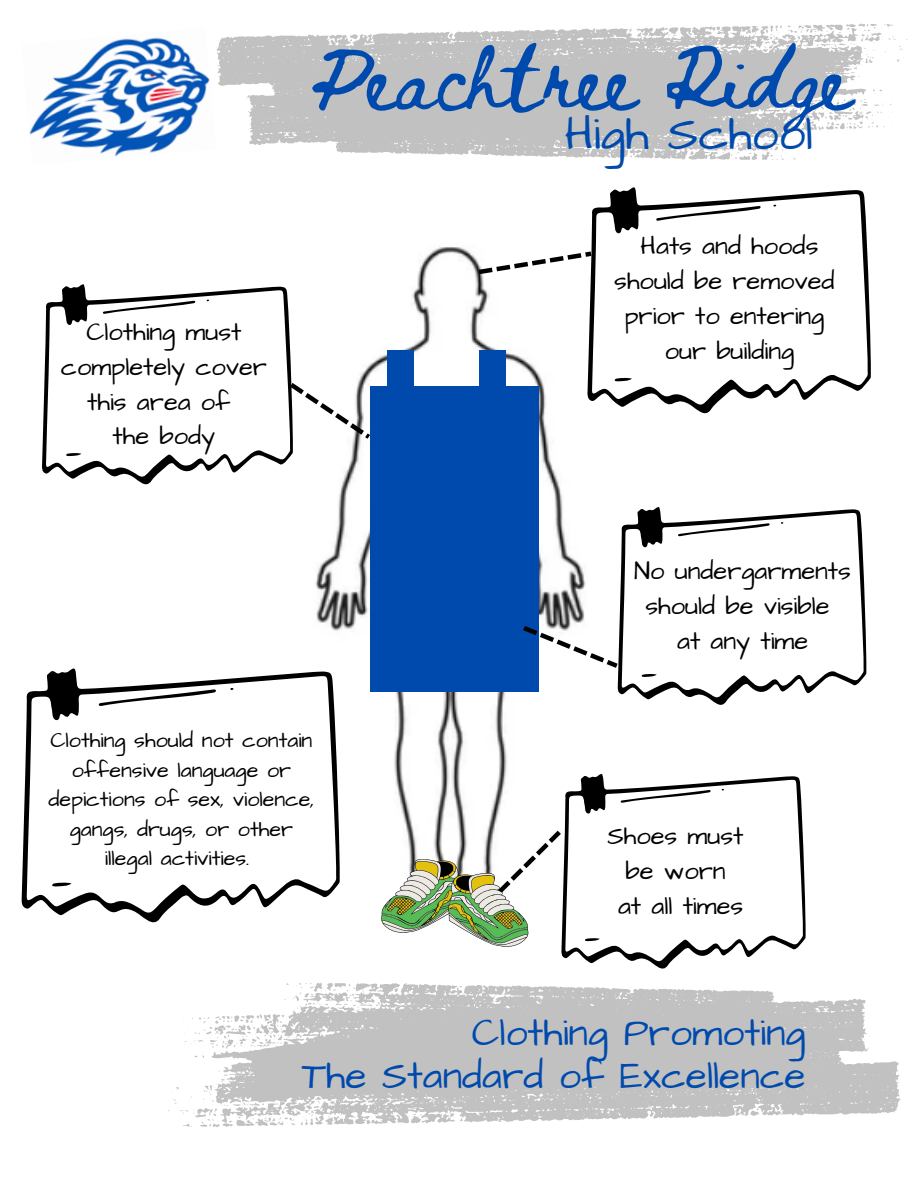
<style>
.page{position:relative;width:918px;height:1188px;background:#fff}
.page>*{position:absolute;margin:0;border:0;box-sizing:border-box;transform-origin:0 0}
.t1{font:62.55px "Beth Ellen";color:#004aad}
.t2{font:47.55px "Architects Daughter";color:#004aad}
.t3{font:39px "Architects Daughter";color:#004aad}
.t4{font:25.5px/34.8px "Architects Daughter";color:#000;text-align:center}
.t5{font:21.6px/29.5px "Architects Daughter";color:#000;text-align:center}
</style>
<div class="page">
<img style="left:29px;top:37px;width:181px;height:120px">
<svg style="left:216px;top:23px;width:691px;height:137px;fill:#c1c1c1"></svg>
<svg style="left:168px;top:982px;width:733px;height:145px;fill:#c1c1c1"></svg>
<img style="left:315px;top:247px;width:303px;height:584px">
<div style="left:370px;top:386px;width:168px;height:306px;background:#004aad"></div>
<div style="left:387px;top:350px;width:27px;height:50px;background:#004aad"></div>
<div style="left:479px;top:350px;width:27px;height:50px;background:#004aad"></div>
<svg style="left:42px;top:284px;width:251px;height:201px"></svg>
<svg style="left:618px;top:507px;width:249px;height:198px"></svg>
<svg style="left:587px;top:187px;width:284px;height:233px"></svg>
<svg style="left:21px;top:665px;width:320px;height:258px"></svg>
<svg style="left:561px;top:771px;width:245px;height:198px"></svg>
<svg style="left:290px;top:383px;width:80px;height:56px"></svg>
<svg style="left:479px;top:251px;width:112px;height:23px"></svg>
<svg style="left:523px;top:626px;width:95px;height:42px"></svg>
<svg style="left:381px;top:831px;width:180px;height:116px"></svg>
<p class="t4" style="left:61px;top:315px;width:208px">Clothing must completely cover this area of</p>
<p class="t4" style="left:113px;top:420px;width:104px">the body</p>
<p class="t1" style="left:312px;top:49px;width:541px">Peachtree Ridge</p>
<p class="t2" style="left:565px;top:102px;width:249px">High School</p>
<p class="t4" style="left:614px;top:230px;width:222px">Hats and hoods should be removed</p>
<p class="t4" style="left:624px;top:299px;width:201px">prior to entering</p>
<p class="t4" style="left:665px;top:334px;width:131px">our building</p>
<p class="t4" style="left:634px;top:554px;width:218px">No undergarments should be visible</p>
<p class="t4" style="left:677px;top:624px;width:133px">at any time</p>
<p class="t5" style="left:48px;top:726px;width:268px">Clothing should not contain offensive language or depictions of sex, violence, gangs, drugs, or other</p>
<p class="t5" style="left:105px;top:844px;width:146px">illegal activities.</p>
<p class="t4" style="left:608px;top:819px;width:137px">Shoes must</p>
<p class="t4" style="left:626px;top:854px;width:102px">be worn</p>
<p class="t4" style="left:618px;top:889px;width:127px">at all times</p>
<p class="t3" style="left:472px;top:1007px;width:335px">Clothing Promoting</p>
<p class="t3" style="left:302px;top:1049px;width:505px">The Standard of Excellence</p>
</div>
